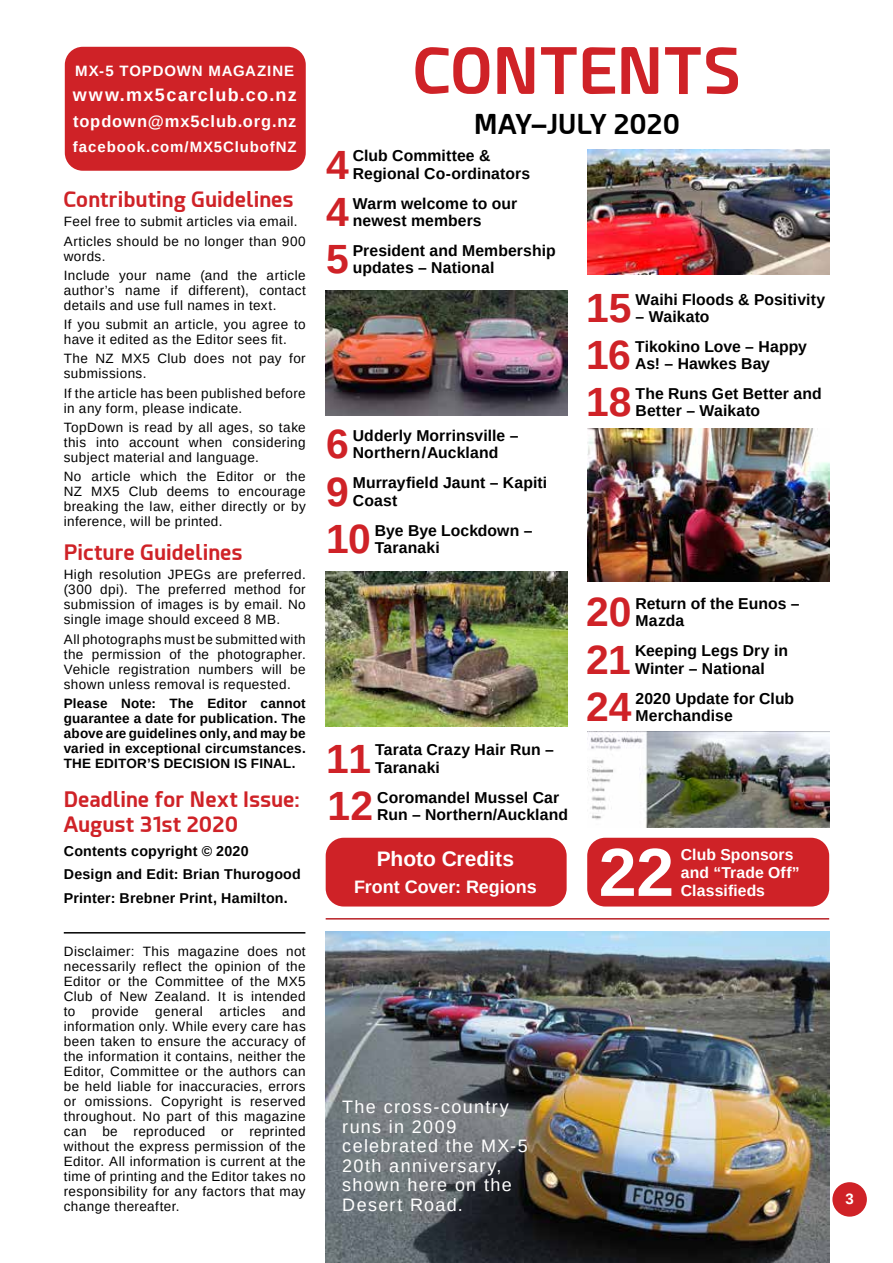
<style>
.page{position:relative;width:893px;height:1263px;background:#fff}
.page>*{position:absolute;margin:0;border:0;box-sizing:border-box;transform-origin:0 0}
.t1{font:700 68.1px "Arimo";color:#fff}
.t2{font:700 63px "Esphimere";letter-spacing:.015em;color:#cf2227}
.t3{font:700 40.8px "Arimo";color:#cf2227}
.t4{font:700 27px "Esphimere";color:#000}
.t5{font:700 21px/25.5px "Esphimere";letter-spacing:.015em;color:#cf2227}
.t6{font:700 21px "Arimo";letter-spacing:-.005em;color:#fff}
.t7{font:18px/19.5px "Arimo";letter-spacing:.075em;color:#fff}
.t8{font:700 18px "Arimo";letter-spacing:.075em;color:#fff}
.t9{font:700 18px "Arimo";letter-spacing:.005em;color:#fff}
.t10{font:700 16.5px "Arimo";letter-spacing:.05em;color:#fff}
.t11{font:700 15.75px/17.2px "Arimo";letter-spacing:.005em;color:#000}
.t12{font:700 15.75px/18px "Arimo";letter-spacing:.005em;color:#fff}
.t13{font:700 15px "Arimo";letter-spacing:.06em;color:#fff}
.t14{font:700 14.25px/23.5px "Arimo";letter-spacing:.015em;color:#000}
.t15{font:13.5px/15px "Arimo";letter-spacing:.03em;color:#000}
.t16{font:700 13.5px/15px "Arimo";letter-spacing:.015em;color:#000;text-align:justify}
</style>
<div class="page">
<div style="left:832px;top:1182px;width:35px;height:34px;background:#cf2227;border-radius:50%"></div>
<div style="left:326px;top:838px;width:241px;height:68px;background:#cf2227;border-radius:18px"></div>
<div style="left:587px;top:838px;width:242px;height:68px;background:#cf2227;border-radius:18px"></div>
<div style="left:65px;top:47px;width:241px;height:124px;background:#cf2227;border-radius:18px"></div>
<hr style="left:64px;top:932px;width:241px;height:1px;background:#000">
<hr style="left:326px;top:918px;width:503px;height:1px;background:#b82025">
<img style="left:326px;top:290px;width:241px;height:125px">
<img style="left:326px;top:571px;width:241px;height:155px">
<img style="left:588px;top:149px;width:241px;height:126px">
<img style="left:588px;top:428px;width:241px;height:154px">
<img style="left:588px;top:731px;width:241px;height:96px">
<img style="left:326px;top:931px;width:503px;height:332px">
<p class="t13" style="left:75px;top:60px;width:220px">MX-5 TOPDOWN MAGAZINE</p>
<h3 class="t8" style="left:73px;top:83px;width:225px">www.mx5carclub.co.nz</h3>
<p class="t10" style="left:73px;top:110px;width:225px">topdown@mx5club.org.nz</p>
<p class="t13" style="left:73px;top:137px;width:225px">facebook.com/MX5ClubofNZ</p>
<h3 class="t5" style="left:64px;top:187px;width:231px">Contributing Guidelines</h3>
<p class="t15" style="left:64px;top:212px;width:243px;line-height:19.2px">Feel free to submit articles via email.<br>Articles should be no longer than 900</p>
<p class="t15" style="left:64px;top:246px;width:243px;line-height:19.2px">words.<br>Include your name (and the article</p>
<p class="t15" style="left:64px;top:283px;width:243px">author’s name if different), contact details and use full names in text.</p>
<p class="t15" style="left:64px;top:317px;width:243px">If you submit an article, you agree to have it edited as the Editor sees fit.</p>
<p class="t15" style="left:64px;top:351px;width:243px">The NZ MX5 Club does not pay for submissions.</p>
<p class="t15" style="left:64px;top:386px;width:243px">If the article has been published before in any form, please indicate.</p>
<p class="t15" style="left:64px;top:420px;width:243px;text-align:justify">TopDown is read by all ages, so take this into account when considering subject material and language.</p>
<p class="t15" style="left:64px;top:469px;width:243px;text-align:justify">No article which the Editor or the NZ MX5 Club deems to encourage breaking the law, either directly or by inference, will be printed.</p>
<h3 class="t5" style="left:64px;top:540px;width:180px">Picture Guidelines</h3>
<p class="t15" style="left:64px;top:567px;width:243px;text-align:justify">High resolution JPEGs are preferred. (300 dpi). The preferred method for submission of images is by email. No single image should exceed 8 MB.</p>
<p class="t15" style="left:64px;top:632px;width:243px;text-align:justify">All photographs must be submitted with the permission of the photographer.<br>Vehicle registration numbers will be shown unless removal is requested.</p>
<p class="t16" style="left:64px;top:696px;width:243px">Please Note: The Editor cannot guarantee a date for publication. The above are guidelines only, and may be varied in exceptional circumstances.<br>THE EDITOR’S DECISION IS FINAL.</p>
<h3 class="t5" style="left:64px;top:786px;width:238px">Deadline for Next Issue:<br>August 31st 2020</h3>
<p class="t14" style="left:64px;top:839px;width:239px">Contents copyright © 2020<br>Design and Edit: Brian Thurogood<br>Printer: Brebner Print, Hamilton.</p>
<p class="t15" style="left:64px;top:943px;width:243px;text-align:justify">Disclaimer: This magazine does not necessarily reflect the opinion of the Editor or the Committee of the MX5<br>Club of New Zealand. It is intended to provide general articles and information only. While every care has been taken to ensure the accuracy of the information it contains, neither the Editor, Committee or the authors can be held liable for inaccuracies, errors or omissions. Copyright is reserved throughout. No part of this magazine can be reproduced or reprinted without the express permission of the Editor. All information is current at the time of printing and the Editor takes no responsibility for any factors that may change thereafter.</p>
<h2 class="t2" style="left:414px;top:32px;width:329px">CONTENTS</h2>
<h3 class="t4" style="left:474px;top:108px;width:207px">MAY–JULY 2020</h3>
<h3 class="t3" style="left:326px;top:136px;width:24px">4</h3>
<p class="t11" style="left:353px;top:148px;width:179px">Club Committee &amp;<br>Regional Co-ordinators</p>
<h3 class="t3" style="left:326px;top:184px;width:24px">4</h3>
<p class="t11" style="left:353px;top:195px;width:166px">Warm welcome to our newest members</p>
<h3 class="t3" style="left:326px;top:231px;width:24px">5</h3>
<p class="t11" style="left:353px;top:242px;width:204px">President and Membership updates – National</p>
<h3 class="t3" style="left:326px;top:416px;width:24px">6</h3>
<p class="t11" style="left:353px;top:427px;width:167px">Udderly Morrinsville –<br>Northern/Auckland</p>
<h3 class="t3" style="left:326px;top:463px;width:24px">9</h3>
<p class="t11" style="left:353px;top:475px;width:196px">Murrayfield Jaunt – Kapiti<br>Coast</p>
<h3 class="t3" style="left:326px;top:511px;width:46px">10</h3>
<p class="t11" style="left:375px;top:522px;width:159px">Bye Bye Lockdown –<br>Taranaki</p>
<h3 class="t3" style="left:326px;top:730px;width:47px">11</h3>
<p class="t11" style="left:375px;top:742px;width:180px">Tarata Crazy Hair Run –<br>Taranaki</p>
<h3 class="t3" style="left:327px;top:778px;width:47px">12</h3>
<p class="t11" style="left:377px;top:789px;width:192px">Coromandel Mussel Car<br>Run – Northern/Auckland</p>
<h3 class="t6" style="left:377px;top:844px;width:139px">Photo Credits</h3>
<h3 class="t9" style="left:354px;top:875px;width:184px">Front Cover: Regions</h3>
<h3 class="t3" style="left:586px;top:280px;width:47px">15</h3>
<p class="t11" style="left:636px;top:291px;width:191px">Waihi Floods &amp; Positivity</p>
<p class="t11" style="left:636px;top:308px;width:75px">– Waikato</p>
<h3 class="t3" style="left:586px;top:327px;width:46px">16</h3>
<p class="t11" style="left:635px;top:338px;width:173px">Tikokino Love – Happy<br>As! – Hawkes Bay</p>
<h3 class="t3" style="left:586px;top:374px;width:47px">18</h3>
<p class="t11" style="left:636px;top:385px;width:188px">The Runs Get Better and<br>Better – Waikato</p>
<h3 class="t3" style="left:586px;top:584px;width:47px">20</h3>
<p class="t11" style="left:635px;top:595px;width:166px">Return of the Eunos –<br>Mazda</p>
<h3 class="t3" style="left:586px;top:631px;width:46px">21</h3>
<p class="t11" style="left:635px;top:643px;width:155px">Keeping Legs Dry in<br>Winter – National</p>
<h3 class="t3" style="left:586px;top:679px;width:47px">24</h3>
<p class="t11" style="left:636px;top:690px;width:160px">2020 Update for Club<br>Merchandise</p>
<h1 class="t1" style="left:599px;top:825px;width:77px">22</h1>
<p class="t12" style="left:681px;top:846px;width:120px">Club Sponsors and “Trade Off”<br>Classifieds</p>
<h3 class="t7" style="left:342px;top:1097px;width:187px">The cross-country runs in 2009 celebrated the MX-5<br>20th anniversary, shown here on the<br>Desert Road.</h3>
<p class="t13" style="left:845px;top:1188px;width:10px">3</p>
</div>
